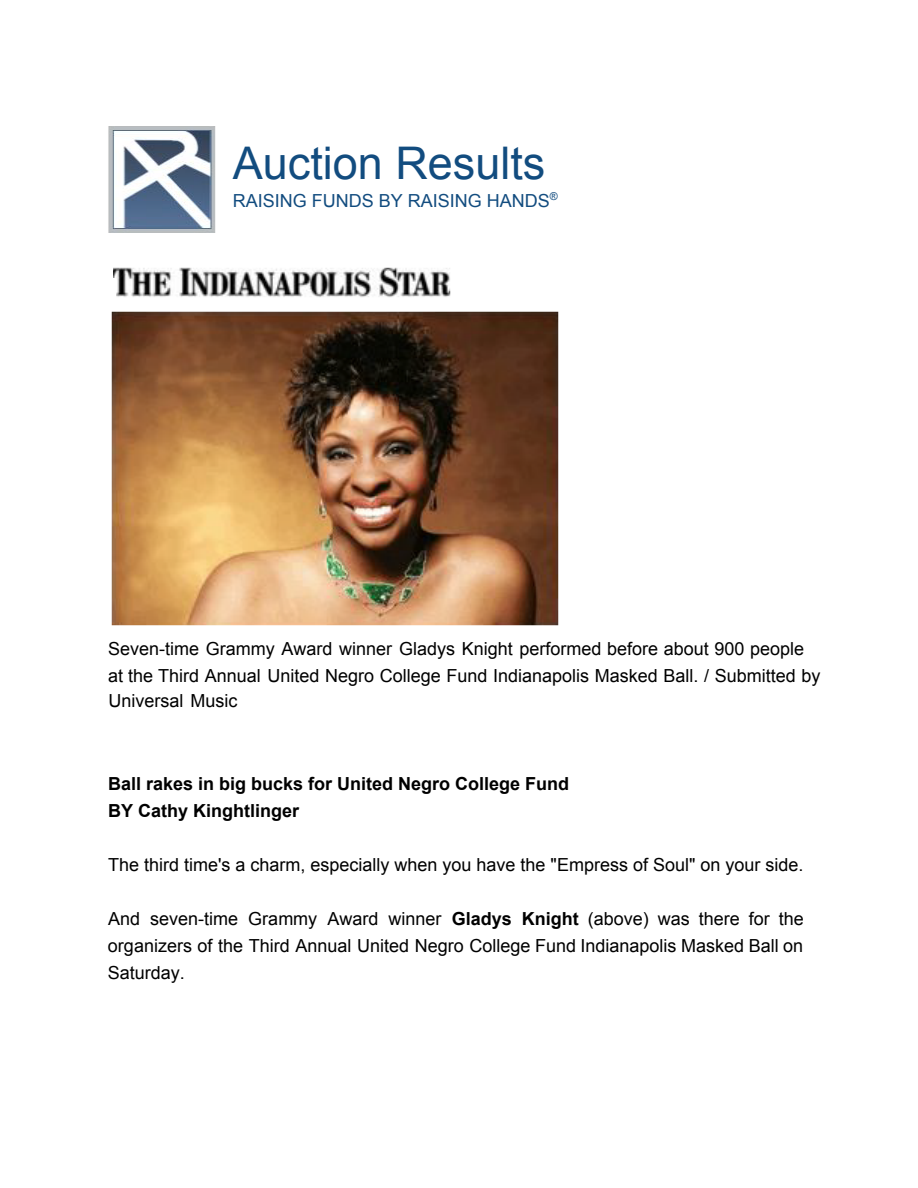
<style>
.page{position:relative;width:918px;height:1188px;background:#fff}
.page>*{position:absolute;margin:0;border:0;box-sizing:border-box;transform-origin:0 0}
.t1{font:45px "Arial";color:#124c7f}
.t2{font:18px/26.2px "Arial";color:#000}
.t3{font:700 18px/27px "Arial";color:#000}
.t4{font:18px "Arial";color:#124c7f}
.s1{font-weight:700}
</style>
<div class="page">
<img style="left:113px;top:267px;width:338px;height:30px">
<img style="left:111px;top:311px;width:448px;height:315px">
<div style="left:108px;top:278px;width:8px;height:24px;background:#fff"></div>
<img style="left:108px;top:126px;width:108px;height:107px">
<h1 class="t1" style="left:233px;top:134px;width:314px">Auction Results</h1>
<p class="t4" style="left:233px;top:189px;width:327px">RAISING FUNDS BY RAISING HANDS<sup>®</sup></p>
<p class="t2" style="left:108px;top:635px;width:714px">Seven-time Grammy Award winner Gladys Knight performed before about 900 people at the Third Annual United Negro College Fund Indianapolis Masked Ball. / Submitted by<br>Universal Music</p>
<p class="t3" style="left:108px;top:771px;width:463px">Ball rakes in big bucks for United Negro College Fund<br>BY Cathy Kinghtlinger</p>
<p class="t2" style="left:108px;top:851px;width:697px">The third time's a charm, especially when you have the "Empress of Soul" on your side.</p>
<p class="t2" style="left:108px;top:905px;width:697px;line-height:27px;text-align:justify">And seven-time Grammy Award winner <span class="s1">Gladys Knight</span> (above) was there for the organizers of the Third Annual United Negro College Fund Indianapolis Masked Ball on Saturday.</p>
</div>
